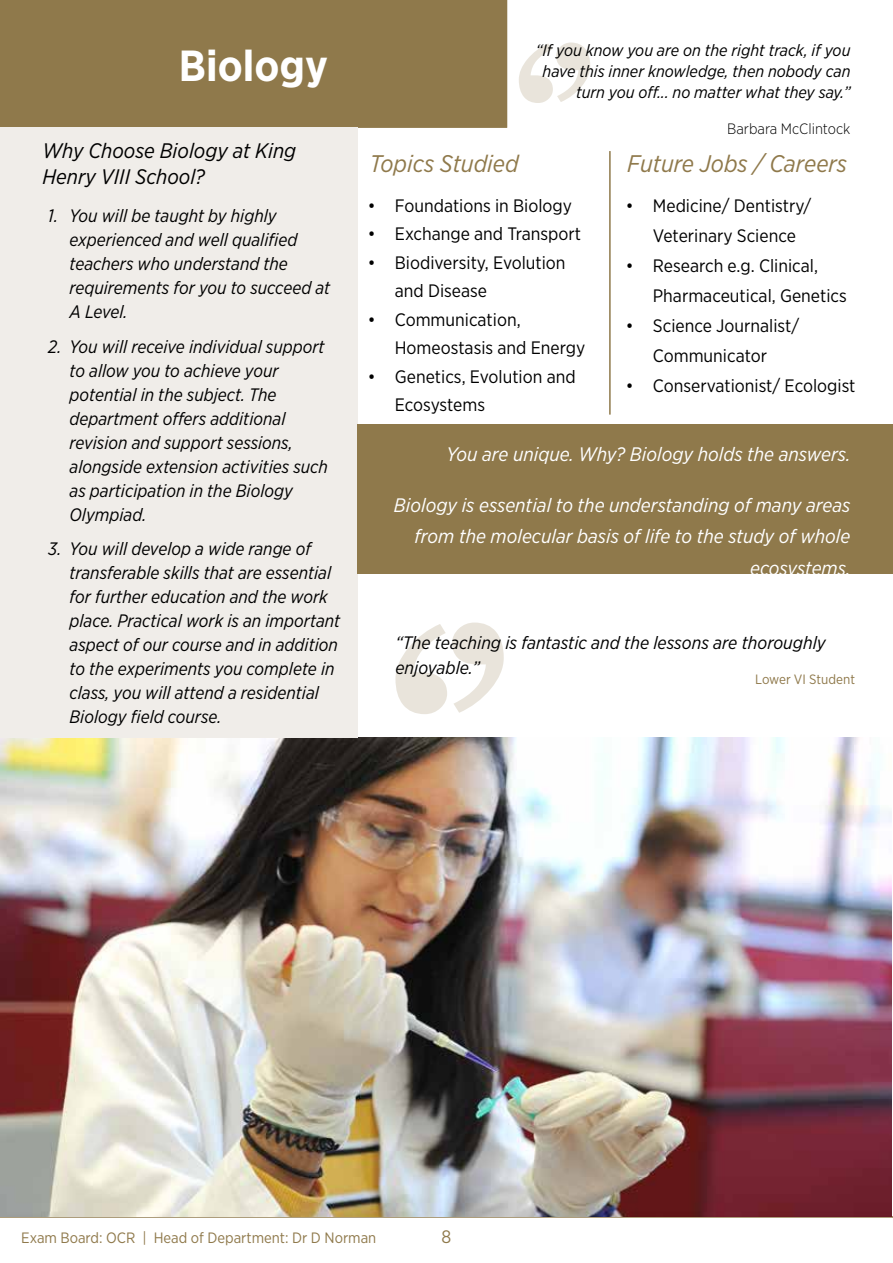
<style>
.page{position:relative;width:893px;height:1263px;background:#fff}
.page>*{position:absolute;margin:0;border:0;box-sizing:border-box;transform-origin:0 0}
.t1{font:700 43.5px "Gotham Narrow";color:#fff}
.t2{font:italic 24px "Gotham Narrow";color:#8f794b}
.t3{font:italic 21px/25.2px "Gotham Narrow";color:#000}
.t4{font:italic 19.5px/31.5px "Gotham Narrow";color:#fff;text-align:right}
.t5{font:italic 18px/24px "Gotham Narrow";color:#000}
.t6{font:18px/28.5px "Gotham Narrow";color:#000}
.t7{font:18px "Gotham Narrow";color:#8f794b}
.t8{font:italic 16.5px/21.3px "Gotham Narrow";color:#000;text-align:right}
.t9{font:15px "Gotham Narrow";color:#8f794b}
.t10{font:300 15px "Gotham Narrow";color:#000}
.t11{font:13.5px "Gotham Narrow";color:#8f794b}
</style>
<div class="page">
<hr style="left:0;top:1216px;width:893px;height:2px;background:#8f794b">
<img style="left:0;top:738px;width:892px;height:478px">
<div style="left:0;top:0;width:508px;height:131px;background:#8f794b"></div>
<div style="left:0;top:128px;width:357px;height:610px;background:#f0ede9"></div>
<div style="left:357px;top:424px;width:536px;height:149px;background:#8f794b"></div>
<hr style="left:609px;top:151px;width:2px;height:264px;background:#8f794b">
<svg style="left:519px;top:43px;width:71px;height:60px"></svg>
<svg style="left:395px;top:622px;width:109px;height:92px"></svg>
<h1 class="t1" style="left:179px;top:38px;width:151px">Biology</h1>
<p class="t3" style="left:43px;top:138px;width:255px">Why Choose Biology at King<br>Henry VIII School?</p>
<p class="t5" style="left:70px;top:203px;width:262px;text-indent:-21px">1. You will be taught by highly experienced and well qualified teachers who understand the requirements for you to succeed at<br>A Level.</p>
<p class="t5" style="left:70px;top:334px;width:260px;text-indent:-21px">2. You will receive individual support to allow you to achieve your potential in the subject. The department offers additional revision and support sessions, alongside extension activities such as participation in the Biology<br>Olympiad.</p>
<p class="t5" style="left:70px;top:536px;width:272px;text-indent:-21px">3. You will develop a wide range of transferable skills that are essential for further education and the work place. Practical work is an important aspect of our course and in addition to the experiments you complete in class, you will attend a residential Biology field course.</p>
<p class="t8" style="left:536px;top:39px;width:316px">“If you know you are on the right track, if you have this inner knowledge, then nobody can turn you off... no matter what they say.”</p>
<p class="t10" style="left:727px;top:120px;width:125px">Barbara McClintock</p>
<h2 class="t2" style="left:370px;top:149px;width:150px">Topics Studied</h2>
<h2 class="t2" style="left:627px;top:149px;width:221px">Future Jobs / Careers</h2>
<p class="t6" style="left:368px;top:191px;width:206px">• Foundations in Biology</p>
<p class="t6" style="left:368px;top:219px;width:215px">• Exchange and Transport</p>
<p class="t6" style="left:395px;top:248px;width:172px;text-indent:-27px">• Biodiversity, Evolution and Disease</p>
<p class="t6" style="left:395px;top:305px;width:192px;text-indent:-27px">• Communication,<br>Homeostasis and Energy</p>
<p class="t6" style="left:395px;top:362px;width:182px;text-indent:-27px">• Genetics, Evolution and<br>Ecosystems</p>
<p class="t6" style="left:653px;top:190px;width:160px;line-height:30px;text-indent:-27px">• Medicine/ Dentistry/<br>Veterinary Science</p>
<p class="t6" style="left:653px;top:250px;width:195px;line-height:30px;text-indent:-27px">• Research e.g. Clinical,<br>Pharmaceutical, Genetics</p>
<p class="t6" style="left:626px;top:310px;width:175px;line-height:30px;text-align:center">• Science Journalist/<br>Communicator</p>
<p class="t6" style="left:626px;top:371px;width:231px">• Conservationist/ Ecologist</p>
<p class="t4" style="left:446px;top:438px;width:405px">You are unique. Why? Biology holds the answers.</p>
<p class="t4" style="left:394px;top:489px;width:458px">Biology is essential to the understanding of many areas from the molecular basis of life to the study of whole ecosystems.</p>
<p class="t5" style="left:395px;top:629px;width:432px;line-height:25.5px">“The teaching is fantastic and the lessons are thoroughly enjoyable.”</p>
<p class="t11" style="left:755px;top:670px;width:101px">Lower VI Student</p>
<p class="t9" style="left:21px;top:1228px;width:357px">Exam Board: OCR | Head of Department: Dr D Norman</p>
<p class="t7" style="left:442px;top:1226px;width:11px">8</p>
</div>
